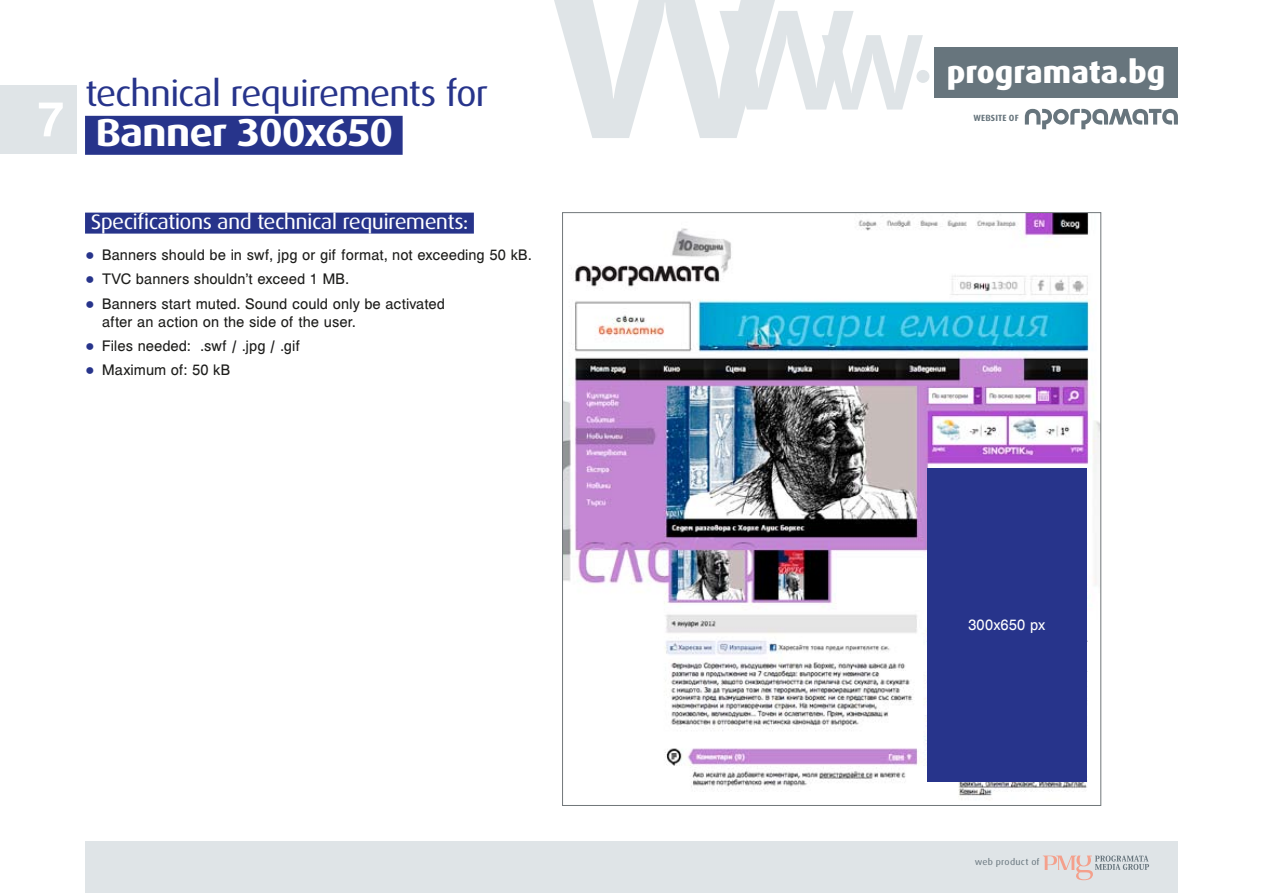
<style>
.page{position:relative;width:1263px;height:893px;background:#fff}
.page>*{position:absolute;margin:0;border:0;box-sizing:border-box;transform-origin:0 0}
.t1{font:500 333px "Hermes Bg";color:#dfe4e7}
.t2{font:900 54px "Hermes Bg";color:#dfe4e7}
.t3{font:700 54px "Helen Bg";color:#fff}
.t4{font:700 39px "Hermes Bg";letter-spacing:-.035em;color:#fff;scale:1.1 1}
.t5{font:36px "Hermes Bg";letter-spacing:-.035em;color:#27348b;scale:1.1 1}
.t6{font:800 31.5px "Hermes Bg";color:#fff}
.t7{font:21px "Hermes Bg";letter-spacing:-.03em;color:#fff;scale:1.1 1}
.t8{font:16.5px/18px "Helen Bg";color:#1d1d1b}
.t9{font:16.5px "Helen Bg";letter-spacing:.005em;color:#fff}
.t10{font:9px "Hermes Bg";letter-spacing:.025em;color:#67757d;scale:1.1 1}
.t11{font:700 9px "Hermes Bg";letter-spacing:.015em;color:#67757d}
.s1{font-size:183px}
.s2{font-size:138px}
.s3{font-weight:900;color:#27348b}
</style>
<div class="page">
<div style="left:85px;top:842px;width:1093px;height:51px;background:#dfe4e7"></div>
<div style="left:934px;top:47px;width:244px;height:50px;background:#67757d"></div>
<svg style="left:1025px;top:109px;width:153px;height:20px"></svg>
<div style="left:0;top:85px;width:77px;height:68px;background:#dfe4e7"></div>
<svg style="left:1043px;top:855px;width:106px;height:25px"></svg>
<div style="left:85px;top:213px;width:389px;height:21px;background:#27348b"></div>
<div style="left:85px;top:116px;width:318px;height:39px;background:#27348b"></div>
<svg style="left:562px;top:212px;width:539px;height:594px"></svg>
<div style="left:927px;top:468px;width:159px;height:314px;background:#27348b"></div>
<h2 class="t3" style="left:37px;top:98px;width:28px">7</h2>
<h3 class="t5" style="left:85px;top:73px;width:368px">technical requirements for</h3>
<h3 class="t4" style="left:95px;top:110px;width:272px">Banner 300x650</h3>
<h1 class="t1" style="left:533px;top:-163px;width:395px">w<span class="s1">w</span><span class="s2">w</span></h1>
<h2 class="t2" style="left:914px;top:32px;width:18px">.</h2>
<h3 class="t6" style="left:947px;top:54px;width:220px">programata.bg</h3>
<p class="t11" style="left:973px;top:113px;width:47px">website of</p>
<p class="t7" style="left:91px;top:210px;width:345px">Specifications and technical requirements:</p>
<p class="t8" style="left:85px;top:247px;width:448px"><span class="s3">•</span> Banners should be in swf, jpg or gif format, not exceeding 50 kB.</p>
<p class="t8" style="left:85px;top:271px;width:266px"><span class="s3">•</span> TVC banners shouldn’t exceed 1 MB.</p>
<p class="t8" style="left:102px;top:295px;width:344px;text-indent:-17px"><span class="s3">•</span> Banners start muted. Sound could only be activated after an action on the side of the user.</p>
<p class="t8" style="left:85px;top:338px;width:217px"><span class="s3">•</span> Files needed: .swf / .jpg / .gif</p>
<p class="t8" style="left:85px;top:362px;width:147px"><span class="s3">•</span> Maximum of: 50 kB</p>
<p class="t9" style="left:968px;top:618px;width:79px">300x650 px</p>
<p class="t10" style="left:975px;top:857px;width:61px">web product of</p>
</div>
